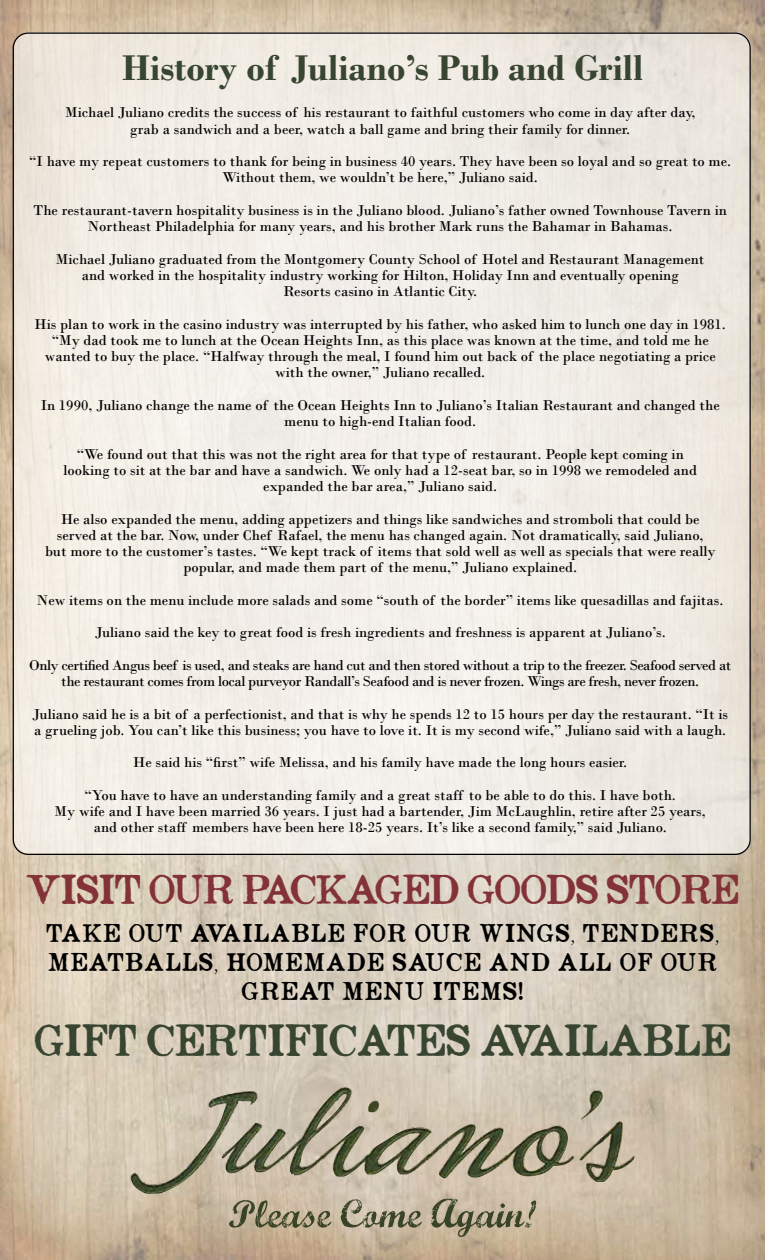
<style>
.page{position:relative;width:765px;height:1260px;background:#fff}
.page>*{position:absolute;margin:0;border:0;box-sizing:border-box;transform-origin:0 0}
.t1{font:700 37.5px "Bodoni";color:#374531}
.t2{font:35px "Opera Lyrics Smooth";color:#374531}
.t3{font:32.5px "Opera Lyrics Smooth";letter-spacing:-.02em;color:#833337}
.t4{font:20px/28.8px "Opera Lyrics Smooth";letter-spacing:.07em;color:#000;text-align:center}
.t5{font:15px/16.2px "Bodoni";color:#000;text-align:center}
.t6{font:15px/32.5px "Bodoni";letter-spacing:-.03em;color:#000;text-align:center}
</style>
<div class="page">
<img style="left:0;top:0;width:765px;height:1260px">
<div style="left:14px;top:32px;width:737px;height:822px;background:#f2ede7;border-radius:15px"></div>
<img style="left:130px;top:1087px;width:483px;height:107px">
<svg style="left:229px;top:1198px;width:307px;height:39px;background:#ada289"></svg>
<h1 class="t1" style="left:122px;top:45px;width:523px">History of Juliano’s Pub and Grill</h1>
<p class="t5" style="left:65px;top:105px;width:632px">Michael Juliano credits the success of his restaurant to faithful customers who come in day after day, grab a sandwich and a beer, watch a ball game and bring their family for dinner.</p>
<p class="t5" style="left:29px;top:153px;width:704px">“I have my repeat customers to thank for being in business 40 years. They have been so loyal and so great to me.<br>Without them, we wouldn’t be here,” Juliano said.</p>
<p class="t5" style="left:34px;top:202px;width:695px">The restaurant-tavern hospitality business is in the Juliano blood. Juliano’s father owned Townhouse Tavern in<br>Northeast Philadelphia for many years, and his brother Mark runs the Bahamar in Bahamas.</p>
<p class="t5" style="left:56px;top:251px;width:650px">Michael Juliano graduated from the Montgomery County School of Hotel and Restaurant Management and worked in the hospitality industry working for Hilton, Holiday Inn and eventually opening<br>Resorts casino in Atlantic City.</p>
<p class="t5" style="left:35px;top:316px;width:693px">His plan to work in the casino industry was interrupted by his father, who asked him to lunch one day in 1981. “My dad took me to lunch at the Ocean Heights Inn, as this place was known at the time, and told me he wanted to buy the place. “Halfway through the meal, I found him out back of the place negotiating a price with the owner,” Juliano recalled.</p>
<p class="t5" style="left:41px;top:397px;width:681px">In 1990, Juliano change the name of the Ocean Heights Inn to Juliano’s Italian Restaurant and changed the menu to high-end Italian food.</p>
<p class="t5" style="left:63px;top:446px;width:635px">“We found out that this was not the right area for that type of restaurant. People kept coming in looking to sit at the bar and have a sandwich. We only had a 12-seat bar, so in 1998 we remodeled and expanded the bar area,” Juliano said.</p>
<p class="t5" style="left:45px;top:511px;width:672px">He also expanded the menu, adding appetizers and things like sandwiches and stromboli that could be served at the bar. Now, under Chef Rafael, the menu has changed again. Not dramatically, said Juliano, but more to the customer’s tastes. “We kept track of items that sold well as well as specials that were really popular, and made them part of the menu,” Juliano explained.</p>
<p class="t5" style="left:29px;top:584px;width:704px;line-height:32.5px">New items on the menu include more salads and some “south of the border” items like quesadillas and fajitas.<br>Juliano said the key to great food is fresh ingredients and freshness is apparent at Juliano’s.<br>Only certified Angus beef is used, and steaks are hand cut and then stored without a trip to the freezer. Seafood served at</p>
<p class="t6" style="left:32px;top:665px;width:697px">the restaurant comes from local purveyor Randall’s Seafood and is never frozen. Wings are fresh, never frozen.<br>Juliano said he is a bit of a perfectionist, and that is why he spends 12 to 15 hours per day the restaurant. “It is</p>
<p class="t5" style="left:34px;top:714px;width:694px;line-height:32.5px">a grueling job. You can’t like this business; you have to love it. It is my second wife,” Juliano said with a laugh.<br>He said his “first” wife Melissa, and his family have made the long hours easier.<br>“You have to have an understanding family and a great staff to be able to do this. I have both.</p>
<p class="t5" style="left:55px;top:803px;width:653px">My wife and I have been married 36 years. I just had a bartender, Jim McLaughlin, retire after 25 years, and other staff members have been here 18-25 years. It’s like a second family,” said Juliano.</p>
<h3 class="t3" style="left:26px;top:872px;width:715px">VISIT OUR PACKAGED GOODS STORE</h3>
<h3 class="t4" style="left:46px;top:920px;width:674px">TAKE OUT AVAILABLE FOR OUR WINGS, TENDERS,<br>MEATBALLS, HOMEMADE SAUCE AND ALL OF OUR<br>GREAT MENU ITEMS!</h3>
<h2 class="t2" style="left:34px;top:1022px;width:698px">GIFT CERTIFICATES AVAILABLE</h2>
</div>
